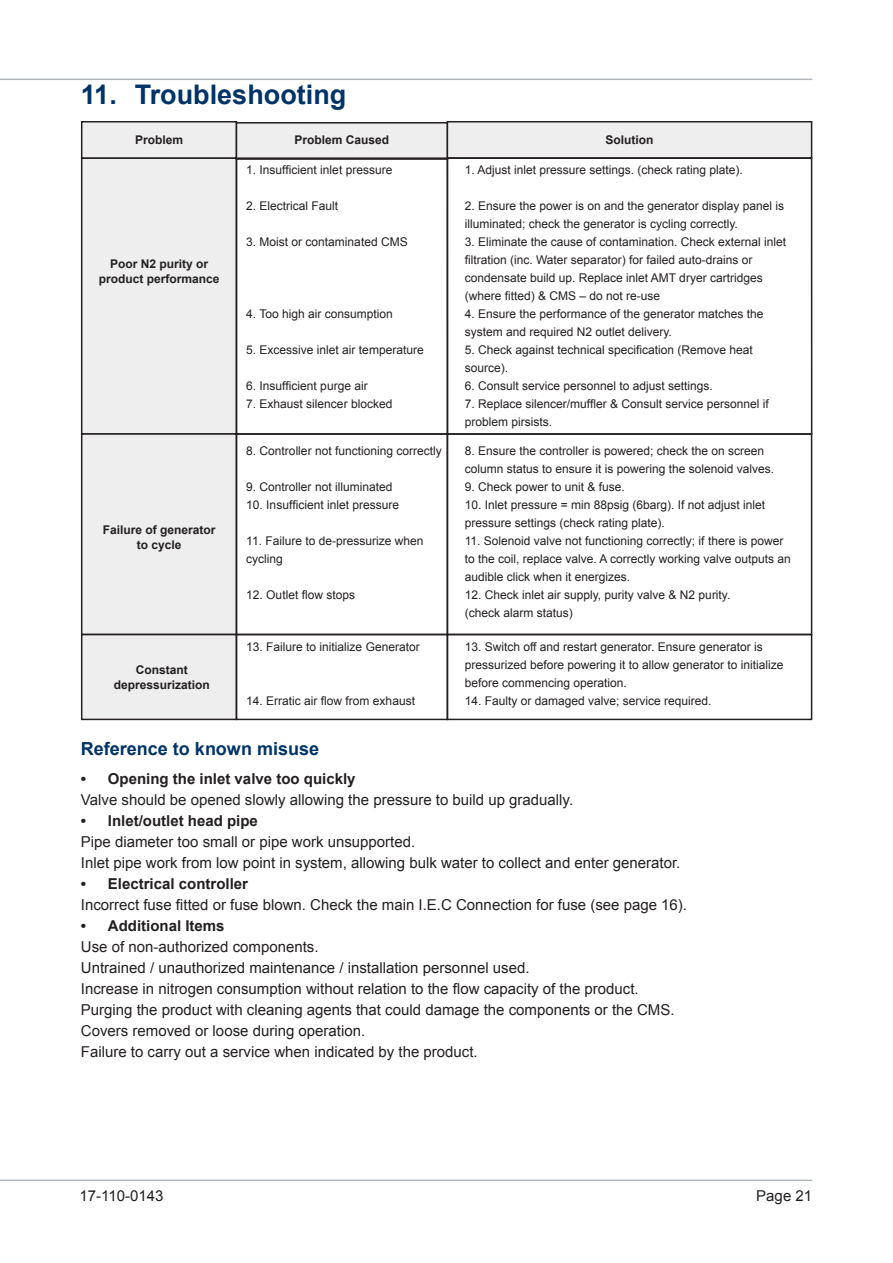
<style>
.page{position:relative;width:893px;height:1263px;background:#fff}
.page>*{position:absolute;margin:0;border:0;box-sizing:border-box;transform-origin:0 0}
.t1{font:700 27px "Arial";color:#003367}
.t2{font:700 18px "Arial";color:#003367}
.t3{font:15px "Arial";color:#231f20}
.t4{font:700 15px "Arial";color:#231f20}
.t5{font:12px/18px "Arial";color:#231f20}
.t6{font:700 12px/15px "Arial";color:#231f20;text-align:center}
</style>
<div class="page">
<hr style="left:0;top:1179px;width:812px;height:2px;background:#b2b7bb">
<hr style="left:0;top:79px;width:812px;height:1px;background:#b2b7bb">
<div style="left:82px;top:158px;width:154px;height:276px;background:#eee"></div>
<div style="left:81px;top:157px;width:156px;height:278px;border:2px solid #231f20"></div>
<div style="left:82px;top:122px;width:154px;height:36px;background:#eee"></div>
<div style="left:81px;top:121px;width:156px;height:38px;border:2px solid #231f20"></div>
<div style="left:236px;top:123px;width:211px;height:36px;background:#eee"></div>
<div style="left:236px;top:122px;width:212px;height:38px;border:2px solid #231f20"></div>
<div style="left:447px;top:122px;width:365px;height:36px;background:#eee"></div>
<div style="left:447px;top:121px;width:365px;height:38px;border:2px solid #231f20"></div>
<div style="left:236px;top:157px;width:212px;height:278px;border:2px solid #231f20"></div>
<div style="left:447px;top:157px;width:365px;height:278px;border:2px solid #231f20"></div>
<div style="left:82px;top:434px;width:154px;height:200px;background:#eee"></div>
<div style="left:81px;top:433px;width:156px;height:202px;border:2px solid #231f20"></div>
<div style="left:236px;top:433px;width:212px;height:202px;border:2px solid #231f20"></div>
<div style="left:447px;top:433px;width:365px;height:202px;border:2px solid #231f20"></div>
<div style="left:82px;top:635px;width:154px;height:84px;background:#eee"></div>
<div style="left:81px;top:634px;width:156px;height:86px;border:2px solid #231f20"></div>
<div style="left:236px;top:634px;width:212px;height:86px;border:2px solid #231f20"></div>
<div style="left:447px;top:634px;width:365px;height:86px;border:2px solid #231f20"></div>
<p class="t1" style="left:81px;top:77px;width:267px">11. Troubleshooting</p>
<p class="t6" style="left:135px;top:133px;width:50px">Problem</p>
<p class="t6" style="left:295px;top:133px;width:96px">Problem Caused</p>
<p class="t6" style="left:605px;top:133px;width:49px">Solution</p>
<p class="t6" style="left:99px;top:256px;width:122px">Poor N2 purity or product performance</p>
<p class="t6" style="left:103px;top:522px;width:114px">Failure of generator to cycle</p>
<p class="t6" style="left:136px;top:663px;width:53px">Constant</p>
<p class="t6" style="left:114px;top:678px;width:98px">depressurization</p>
<p class="t5" style="left:246px;top:161px;width:148px">1. Insufficient inlet pressure</p>
<p class="t5" style="left:246px;top:197px;width:94px">2. Electrical Fault</p>
<p class="t5" style="left:246px;top:233px;width:163px">3. Moist or contaminated CMS</p>
<p class="t5" style="left:246px;top:305px;width:148px">4. Too high air consumption</p>
<p class="t5" style="left:246px;top:341px;width:179px">5. Excessive inlet air temperature</p>
<p class="t5" style="left:246px;top:377px;width:123px">6. Insufficient purge air</p>
<p class="t5" style="left:246px;top:395px;width:148px">7. Exhaust silencer blocked</p>
<p class="t5" style="left:246px;top:441px;width:197px">8. Controller not functioning correctly</p>
<p class="t5" style="left:246px;top:477px;width:148px">9. Controller not illuminated</p>
<p class="t5" style="left:246px;top:495px;width:154px">10. Insufficient inlet pressure</p>
<p class="t5" style="left:246px;top:531px;width:179px">11. Failure to de-pressurize when cycling</p>
<p class="t5" style="left:246px;top:585px;width:110px">12. Outlet flow stops</p>
<p class="t5" style="left:246px;top:638px;width:175px">13. Failure to initialize Generator</p>
<p class="t5" style="left:246px;top:692px;width:170px">14. Erratic air flow from exhaust</p>
<p class="t5" style="left:465px;top:161px;width:280px">1. Adjust inlet pressure settings. (check rating plate).</p>
<p class="t5" style="left:465px;top:197px;width:321px">2. Ensure the power is on and the generator display panel is</p>
<p class="t5" style="left:465px;top:215px;width:275px">illuminated; check the generator is cycling correctly.</p>
<p class="t5" style="left:465px;top:233px;width:323px">3. Eliminate the cause of contamination. Check external inlet</p>
<p class="t5" style="left:465px;top:251px;width:289px">filtration (inc. Water separator) for failed auto-drains or</p>
<p class="t5" style="left:465px;top:269px;width:299px">condensate build up. Replace inlet AMT dryer cartridges (where fitted) &amp; CMS – do not re-use</p>
<p class="t5" style="left:465px;top:305px;width:300px">4. Ensure the performance of the generator matches the system and required N2 outlet delivery.</p>
<p class="t5" style="left:465px;top:341px;width:290px">5. Check against technical specification (Remove heat source).</p>
<p class="t5" style="left:465px;top:377px;width:250px">6. Consult service personnel to adjust settings.</p>
<p class="t5" style="left:465px;top:395px;width:306px">7. Replace silencer/muffler &amp; Consult service personnel if problem pirsists.</p>
<p class="t5" style="left:465px;top:441px;width:301px">8. Ensure the controller is powered; check the on screen</p>
<p class="t5" style="left:465px;top:459px;width:311px">column status to ensure it is powering the solenoid valves.</p>
<p class="t5" style="left:465px;top:477px;width:162px">9. Check power to unit &amp; fuse.</p>
<p class="t5" style="left:465px;top:495px;width:302px">10. Inlet pressure = min 88psig (6barg). If not adjust inlet pressure settings (check rating plate).</p>
<p class="t5" style="left:465px;top:531px;width:328px">11. Solenoid valve not functioning correctly; if there is power to the coil, replace valve. A correctly working valve outputs an audible click when it energizes.</p>
<p class="t5" style="left:465px;top:585px;width:267px">12. Check inlet air supply, purity valve &amp; N2 purity. (check alarm status)</p>
<p class="t5" style="left:465px;top:638px;width:320px">13. Switch off and restart generator. Ensure generator is pressurized before powering it to allow generator to initialize before commencing operation.</p>
<p class="t5" style="left:465px;top:692px;width:248px">14. Faulty or damaged valve; service required.</p>
<p class="t2" style="left:81px;top:737px;width:240px">Reference to known misuse</p>
<p class="t4" style="left:81px;top:769px;width:276px">• Opening the inlet valve too quickly</p>
<p class="t3" style="left:81px;top:790px;width:494px">Valve should be opened slowly allowing the pressure to build up gradually.</p>
<p class="t4" style="left:81px;top:811px;width:179px">• Inlet/outlet head pipe</p>
<p class="t3" style="left:81px;top:832px;width:336px">Pipe diameter too small or pipe work unsupported.</p>
<p class="t3" style="left:81px;top:853px;width:601px">Inlet pipe work from low point in system, allowing bulk water to collect and enter generator.</p>
<p class="t4" style="left:81px;top:874px;width:169px">• Electrical controller</p>
<p class="t3" style="left:81px;top:895px;width:608px">Incorrect fuse fitted or fuse blown. Check the main I.E.C Connection for fuse (see page 16).</p>
<p class="t4" style="left:81px;top:916px;width:145px">• Additional Items</p>
<p class="t3" style="left:81px;top:937px;width:239px">Use of non-authorized components.</p>
<p class="t3" style="left:81px;top:958px;width:450px">Untrained / unauthorized maintenance / installation personnel used.</p>
<p class="t3" style="left:81px;top:979px;width:559px">Increase in nitrogen consumption without relation to the flow capacity of the product.</p>
<p class="t3" style="left:81px;top:1000px;width:595px">Purging the product with cleaning agents that could damage the components or the CMS.</p>
<p class="t3" style="left:81px;top:1021px;width:286px">Covers removed or loose during operation.</p>
<p class="t3" style="left:81px;top:1042px;width:398px">Failure to carry out a service when indicated by the product.</p>
<p class="t3" style="left:79px;top:1185px;width:85px">17-110-0143</p>
<p class="t3" style="left:756px;top:1185px;width:57px">Page 21</p>
</div>
